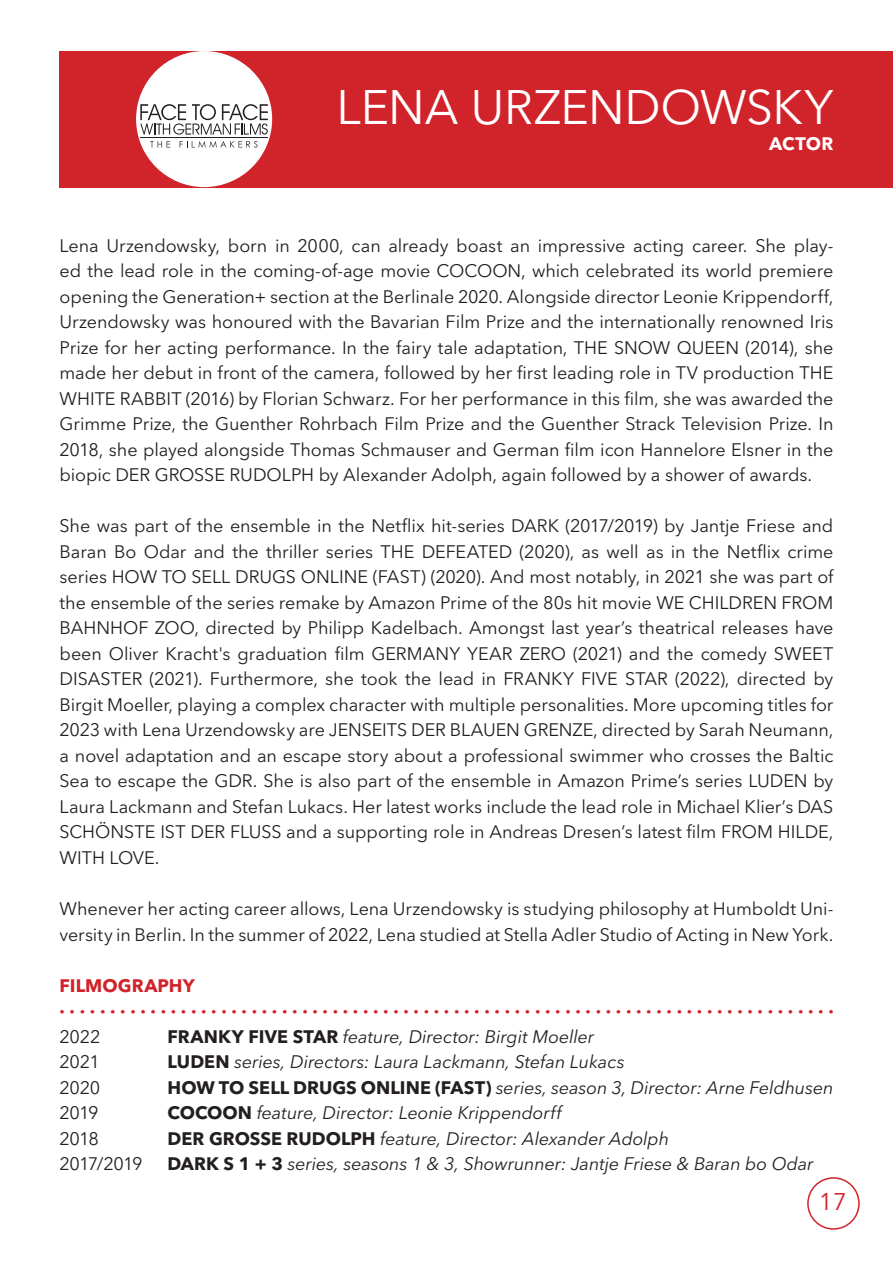
<style>
.page{position:relative;width:893px;height:1263px;background:#fff}
.page>*{position:absolute;margin:0;border:0;box-sizing:border-box;transform-origin:0 0}
.t1{font:48px "Avenir Next LT Pro";color:#fff}
.t2{font:24px "Avenir Next LT Pro";color:#d1232a}
.t3{font:18px/25.5px "Avenir Next LT Pro";letter-spacing:-.005em;color:#231f20;text-align:justify}
.t4{font:italic 18px "Avenir Next LT Pro";letter-spacing:-.005em;color:#231f20}
.t5{font:700 18px/25.5px "Avenir Next LT Pro";letter-spacing:.005em;color:#d1232a}
.t6{font:18px "Avenir Next LT Pro";letter-spacing:-.045em;color:#231f20}
.t7{font:700 18px "Avenir Next LT Pro";letter-spacing:.01em;color:#fff}
.s1{font-weight:700;font-style:normal}
</style>
<div class="page">
<div style="left:60px;top:51px;width:833px;height:136px;background:#d1232a"></div>
<div style="left:136px;top:51px;width:136px;height:136px;background:#fff;border-radius:50%"></div>
<div style="left:807px;top:1177px;width:53px;height:53px;border:2px solid #d1232a;border-radius:50%"></div>
<svg style="left:150px;top:141px;width:20px;height:6px"></svg>
<svg style="left:180px;top:141px;width:78px;height:7px"></svg>
<svg style="left:140px;top:104px;width:128px;height:31px"></svg>
<hr style="left:140px;top:138px;width:128px;height:1px;background:#231f20">
<h1 class="t1" style="left:337px;top:79px;width:498px">LENA URZENDOWSKY</h1>
<p class="t7" style="left:769px;top:133px;width:66px">ACTOR</p>
<p class="t3" style="left:60px;top:233px;width:775px">Lena Urzendowsky, born in 2000, can already boast an impressive acting career. She play&shy;ed the lead role in the coming-of-age movie COCOON, which celebrated its world premiere opening the Generation+ section at the Berlinale 2020. Alongside director Leonie Krippendorff, Urzendowsky was honoured with the Bavarian Film Prize and the internationally renowned Iris Prize for her acting performance. In the fairy tale adaptation, THE SNOW QUEEN (2014), she made her debut in front of the camera, followed by her first leading role in TV production THE WHITE RABBIT (2016) by Florian Schwarz. For her performance in this film, she was awarded the Grimme Prize, the Guenther Rohrbach Film Prize and the Guenther Strack Television Prize. In 2018, she played alongside Thomas Schmauser and German film icon Hannelore Elsner in the biopic DER GROSSE RUDOLPH by Alexander Adolph, again followed by a shower of awards.</p>
<p class="t3" style="left:60px;top:513px;width:775px">She was part of the ensemble in the Netflix hit-series DARK (2017/2019) by Jantje Friese and Baran Bo Odar and the thriller series THE DEFEATED (2020), as well as in the Netflix crime series HOW TO SELL DRUGS ONLINE (FAST) (2020). And most notably, in 2021 she was part of the ensemble of the series remake by Amazon Prime of the 80s hit movie WE CHILDREN FROM BAHNHOF ZOO, directed by Philipp Kadelbach. Amongst last year’s theatrical releases have been Oliver Kracht's graduation film GERMANY YEAR ZERO (2021) and the comedy SWEET DISASTER (2021). Furthermore, she took the lead in FRANKY FIVE STAR (2022), directed by Birgit Moeller, playing a complex character with multiple personalities. More upcoming titles for 2023 with Lena Urzendowsky are JENSEITS DER BLAUEN GRENZE, directed by Sarah Neumann, a novel adaptation and an escape story about a professional swimmer who crosses the Baltic Sea to escape the GDR. She is also part of the ensemble in Amazon Prime’s series LUDEN by Laura Lackmann and Stefan Lukacs. Her latest works include the lead role in Michael Klier’s DAS SCHÖNSTE IST DER FLUSS and a supporting role in Andreas Dresen’s latest film FROM HILDE, WITH LOVE.</p>
<p class="t3" style="left:60px;top:896px;width:775px">Whenever her acting career allows, Lena Urzendowsky is studying philosophy at Humboldt Uni&shy;versity in Berlin. In the summer of 2022, Lena studied at Stella Adler Studio of Acting in New York.</p>
<p class="t5" style="left:60px;top:972px;width:776px">FILMOGRAPHY<br>· · · · · · · · · · · · · · · · · · · · · · · · · · · · · · · · · · · · · · · · · · · · · · · · · · · · · · · · · · · · · · · · · · · · · · · · · · · · ·</p>
<p class="t3" style="left:60px;top:1023px;width:42px">2022</p>
<p class="t4" style="left:168px;top:1025px;width:428px"><span class="s1">FRANKY FIVE STAR</span> feature, Director: Birgit Moeller</p>
<p class="t3" style="left:60px;top:1049px;width:42px">2021</p>
<p class="t4" style="left:168px;top:1051px;width:459px"><span class="s1">LUDEN</span> series, Directors: Laura Lackmann, Stefan Lukacs</p>
<p class="t3" style="left:60px;top:1074px;width:42px">2020</p>
<p class="t4" style="left:168px;top:1076px;width:667px"><span class="s1">HOW TO SELL DRUGS ONLINE (FAST)</span> series, season 3, Director: Arne Feldhusen</p>
<p class="t3" style="left:60px;top:1100px;width:41px">2019</p>
<p class="t4" style="left:168px;top:1102px;width:396px"><span class="s1">COCOON</span> feature, Director: Leonie Krippendorff</p>
<p class="t3" style="left:60px;top:1125px;width:41px">2018</p>
<p class="t4" style="left:168px;top:1127px;width:503px"><span class="s1">DER GROSSE RUDOLPH</span> feature, Director: Alexander Adolph</p>
<p class="t6" style="left:60px;top:1153px;width:85px">2017/2019</p>
<p class="t4" style="left:168px;top:1153px;width:647px"><span class="s1">DARK S 1 + 3</span> series, seasons 1 &amp; 3, Showrunner: Jantje Friese &amp; Baran bo Odar</p>
<h2 class="t2" style="left:819px;top:1187px;width:29px">17</h2>
</div>
